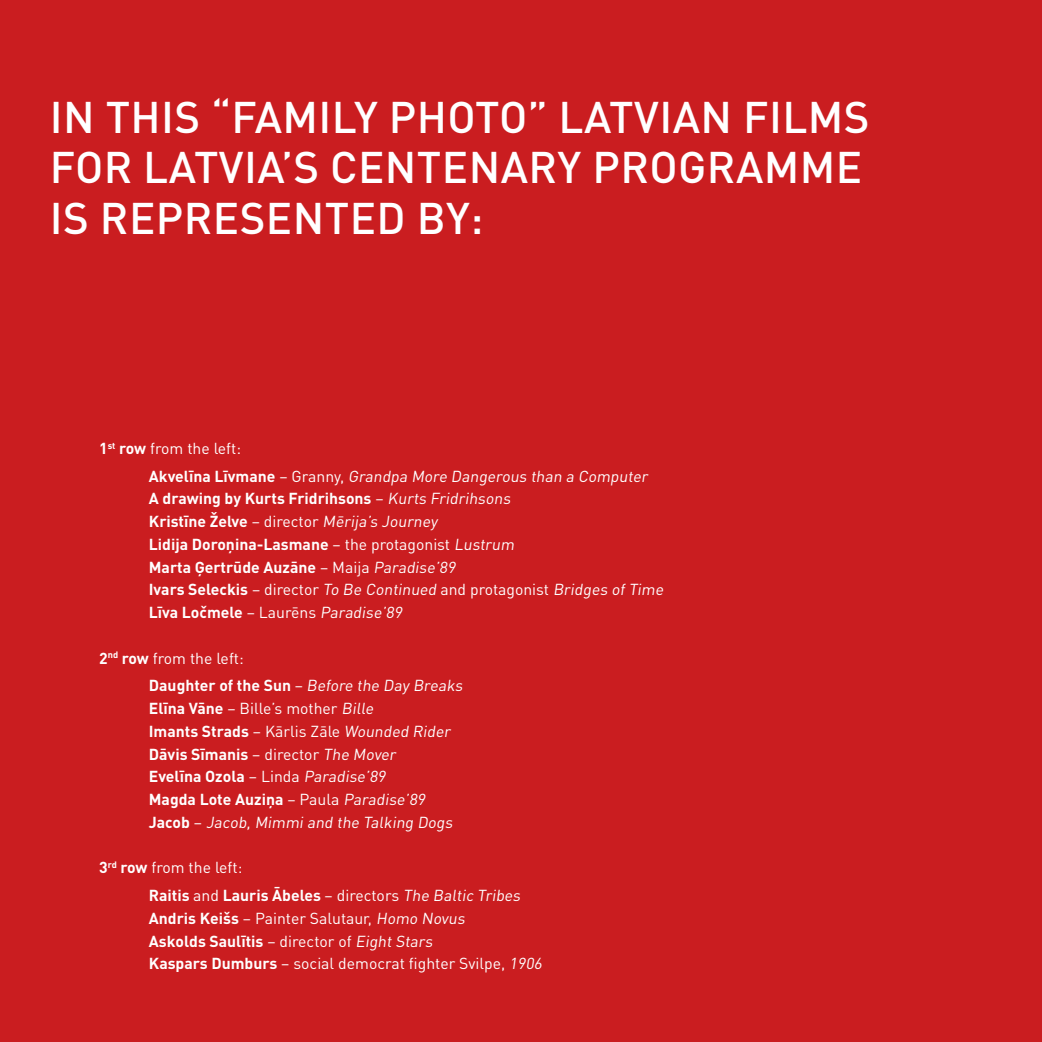
<style>
.page{position:relative;width:1042px;height:1042px;background:#ca1d20}
.page>*{position:absolute;margin:0;border:0;box-sizing:border-box;transform-origin:0 0}
.t1{font:500 43.75px "DIN Pro";letter-spacing:.01em;color:#fff}
.t2{font:15.75px/22.8px "DIN Pro";color:#fff}
.t3{font:15.75px/27.7px "DIN Pro";letter-spacing:-.02em;color:#fff}
.s1{font-weight:700}
</style>
<div class="page">
<h1 class="t1" style="left:50px;top:87px;width:424px">IN THIS “FAMILY PHOTO</h1>
<h1 class="t1" style="left:528px;top:87px;width:155px">” LATVIAN</h1>
<h1 class="t1" style="left:743px;top:87px;width:128px">FI LMS</h1>
<h1 class="t1" style="left:50px;top:138px;width:337px">FOR LATVIA’S CENTENAR</h1>
<h1 class="t1" style="left:557px;top:138px;width:181px">Y PROGRAMME</h1>
<h1 class="t1" style="left:50px;top:189px;width:244px">IS REPRESENTED</h1>
<h1 class="t1" style="left:417px;top:189px;width:68px">BY:</h1>
<p class="t3" style="left:149px;top:434px;width:503px;text-indent:-50px"><span class="s1">1</span><sup>st</sup> <span class="s1">row</span> from the left:<br><span class="s1">Akve līn a Līvm a n e</span> – G ra n ny, Grandpa More Dangerous than a Computer</p>
<p class="t2" style="left:149px;top:486px;width:519px"><span class="s1">A drawing by Kurts Fridrihsons</span> – Kurts Fridrihsons<br><span class="s1">Kristīne Želve</span> – director Mērija’s Journey<br><span class="s1">Lidija Doroņina-Lasmane</span> – the protagonist Lustrum<br><span class="s1">M arta Ģertrūde Auzāne</span> – Maija Paradise’89<br><span class="s1">Ivars Seleckis</span> – director To Be Continued and protagonist Bridges of Time <span class="s1">Līva Ločmele</span> – Laurēns Paradise’89</p>
<p class="t2" style="left:149px;top:643px;width:318px;line-height:27.7px;text-indent:-50px"><span class="s1">2</span><sup>nd</sup> <span class="s1">row</span> from the left:<br><span class="s1">Daughter of the Sun</span> – Before the Day Breaks</p>
<p class="t2" style="left:149px;top:696px;width:308px"><span class="s1">Elīna Vāne</span> – B ille’s mother Bille<br><span class="s1">I mants Strads</span> – Kārlis Zāle Wounded Rider <span class="s1">Dāvis Sīmanis</span> – director The Mover<br><span class="s1">Evelīna Ozola</span> – Linda Paradise’89<br><span class="s1">M agda Lote Auziņa</span> – Paula Paradise’89<br><span class="s1">J a co b</span> – Jacob, Mimmi and the Talking Dogs</p>
<p class="t2" style="left:149px;top:853px;width:376px;line-height:27.7px;text-indent:-50px"><span class="s1">3</span><sup>rd</sup> <span class="s1">row</span> from the left:<br><span class="s1">Raitis</span> and <span class="s1">Lauris Ābeles</span> – directors The Baltic Tribes</p>
<p class="t2" style="left:149px;top:906px;width:398px"><span class="s1">Andris Keišs</span> – Painter Salutaur, Homo Novus<br><span class="s1">Askolds Saulītis</span> – director of Eight Stars<br><span class="s1">Kaspars Dumburs</span> – social democrat fighter Svilpe, 1906</p>
</div>
